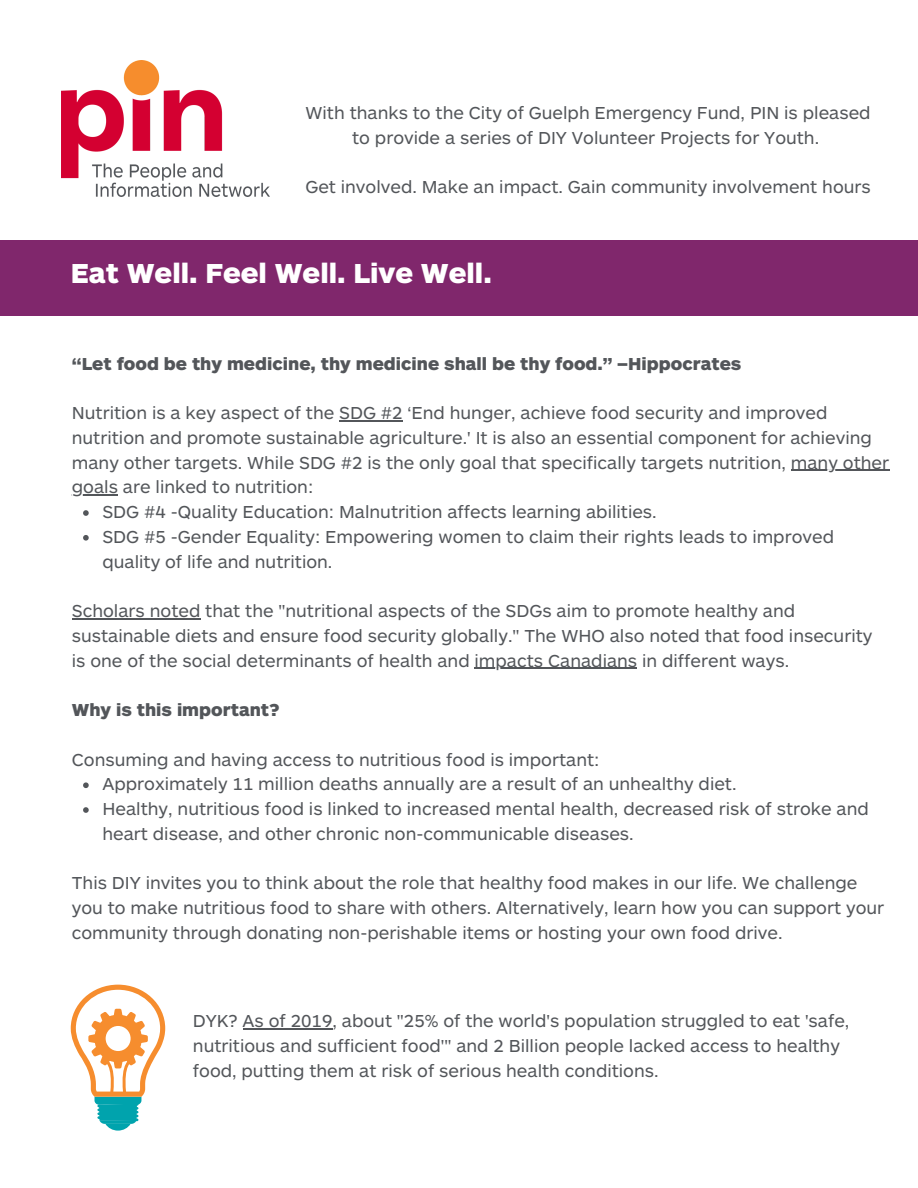
<style>
.page{position:relative;width:918px;height:1188px;background:#fff}
.page>*{position:absolute;margin:0;border:0;box-sizing:border-box;transform-origin:0 0}
.t1{font:900 28.5px "ARS Maquette";color:#fff}
.t2{font:18px/24.8px "ARS Maquette";color:#53565a}
.t3{font:900 18px "ARS Maquette";color:#53565a}
</style>
<div class="page">
<svg style="left:71px;top:985px;width:94px;height:146px"></svg>
<div style="left:0;top:240px;width:918px;height:76px;background:#80276c"></div>
<svg style="left:83px;top:510px;width:6px;height:6px"></svg>
<svg style="left:83px;top:535px;width:6px;height:6px"></svg>
<svg style="left:83px;top:782px;width:6px;height:6px"></svg>
<svg style="left:83px;top:807px;width:6px;height:6px"></svg>
<hr style="left:339px;top:420px;width:64px;height:1px;background:#53565a">
<hr style="left:791px;top:470px;width:98px;height:1px;background:#53565a">
<hr style="left:72px;top:494px;width:46px;height:2px;background:#53565a">
<hr style="left:72px;top:618px;width:128px;height:1px;background:#53565a">
<hr style="left:475px;top:668px;width:162px;height:1px;background:#53565a">
<hr style="left:243px;top:1029px;width:89px;height:1px;background:#53565a">
<img style="left:61px;top:60px;width:208px;height:137px">
<p class="t2" style="left:306px;top:99px;width:567px;text-align:center">With thanks to the City of Guelph Emergency Fund, PIN is pleased to provide a series of DIY Volunteer Projects for Youth.</p>
<p class="t2" style="left:305px;top:174px;width:567px">Get involved. Make an impact. Gain community involvement hours</p>
<h1 class="t1" style="left:71px;top:254px;width:423px">Eat Well. Feel Well. Live Well.</h1>
<p class="t3" style="left:72px;top:352px;width:671px">“Let food be thy medicine, thy medicine shall be thy food.” –Hippocrates</p>
<p class="t2" style="left:72px;top:400px;width:819px">Nutrition is a key aspect of the SDG #2 ‘End hunger, achieve food security and improved nutrition and promote sustainable agriculture.' It is also an essential component for achieving many other targets. While SDG #2 is the only goal that specifically targets nutrition, many other goals are linked to nutrition:</p>
<p class="t2" style="left:102px;top:499px;width:733px">SDG #4 -Quality Education: Malnutrition affects learning abilities.<br>SDG #5 -Gender Equality: Empowering women to claim their rights leads to improved quality of life and nutrition.</p>
<p class="t2" style="left:72px;top:598px;width:802px">Scholars noted that the "nutritional aspects of the SDGs aim to promote healthy and sustainable diets and ensure food security globally." The WHO also noted that food insecurity is one of the social determinants of health and impacts Canadians in different ways.</p>
<p class="t3" style="left:72px;top:698px;width:210px">Why is this important?</p>
<p class="t2" style="left:72px;top:746px;width:529px">Consuming and having access to nutritious food is important:</p>
<p class="t2" style="left:102px;top:771px;width:768px">Approximately 11 million deaths annually are a result of an unhealthy diet.<br>Healthy, nutritious food is linked to increased mental health, decreased risk of stroke and heart disease, and other chronic non-communicable diseases.</p>
<p class="t2" style="left:72px;top:870px;width:814px">This DIY invites you to think about the role that healthy food makes in our life. We challenge you to make nutritious food to share with others. Alternatively, learn how you can support your community through donating non-perishable items or hosting your own food drive.</p>
<p class="t2" style="left:193px;top:1008px;width:658px">DYK? As of 2019, about "25% of the world's population struggled to eat 'safe, nutritious and sufficient food'" and 2 Billion people lacked access to healthy food, putting them at risk of serious health conditions.</p>
</div>
